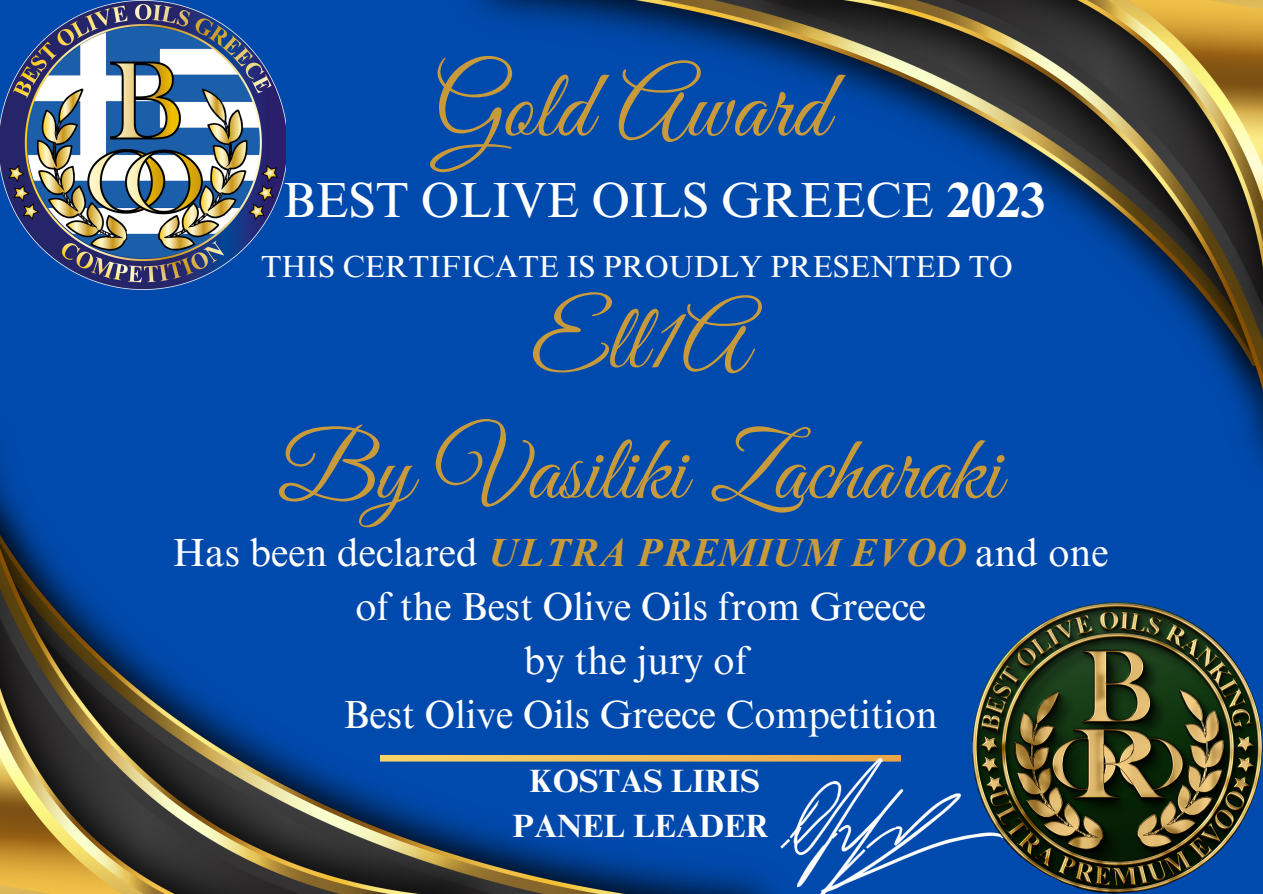
<style>
.page{position:relative;width:1263px;height:894px;background:#fff}
.page>*{position:absolute;margin:0;border:0;box-sizing:border-box;transform-origin:0 0}
.t1{font:97.5px "Great Vibes";color:#c89a3a}
.t2{font:93.3px "Great Vibes";color:#c89a3a}
.t3{font:49.35px "Times NRMT Pro";color:#fff}
.t4{font:39.3px/54px "Times NRMT Pro";color:#fff;text-align:center}
.t5{font:700 32.25px "Times NRMT Pro";color:#fff}
.t6{font:30.6px "Times NRMT Pro";color:#fff}
.s1{font-weight:700}
.s2{font-weight:700;font-style:italic;color:#c89a3a}
</style>
<div class="page">
<div style="left:0;top:0;width:1263px;height:893px;background:#004aad"></div>
<img style="left:0;top:454px;width:781px;height:439px">
<img style="left:439px;top:0;width:824px;height:504px">
<img style="left:380px;top:755px;width:521px;height:6px">
<img style="left:0;top:0;width:286px;height:289px">
<img style="left:781px;top:758px;width:191px;height:135px">
<img style="left:972px;top:602px;width:291px;height:290px">
<p class="t1" style="left:434px;top:53px;width:395px">Gold Award</p>
<p class="t3" style="left:283px;top:182px;width:764px">BEST OLIVE OILS GREECE <span class="s1">2023</span></p>
<p class="t6" style="left:261px;top:254px;width:753px">THIS CERTIFICATE IS PROUDLY PRESENTED TO</p>
<p class="t2" style="left:531px;top:288px;width:219px">Ell1A</p>
<p class="t2" style="left:278px;top:418px;width:724px">By Vasiliki Zacharaki</p>
<p class="t4" style="left:173px;top:530px;width:937px">Has been declared <span class="s2">ULTRA PREMIUM EVOO</span> and one of the Best Olive Oils from Greece</p>
<p class="t4" style="left:523px;top:638px;width:226px">by the jury of</p>
<p class="t4" style="left:343px;top:692px;width:596px">Best Olive Oils Greece Competition</p>
<p class="t5" style="left:529px;top:768px;width:232px">KOSTAS LIRIS</p>
<p class="t5" style="left:512px;top:813px;width:258px">PANEL LEADER</p>
</div>
